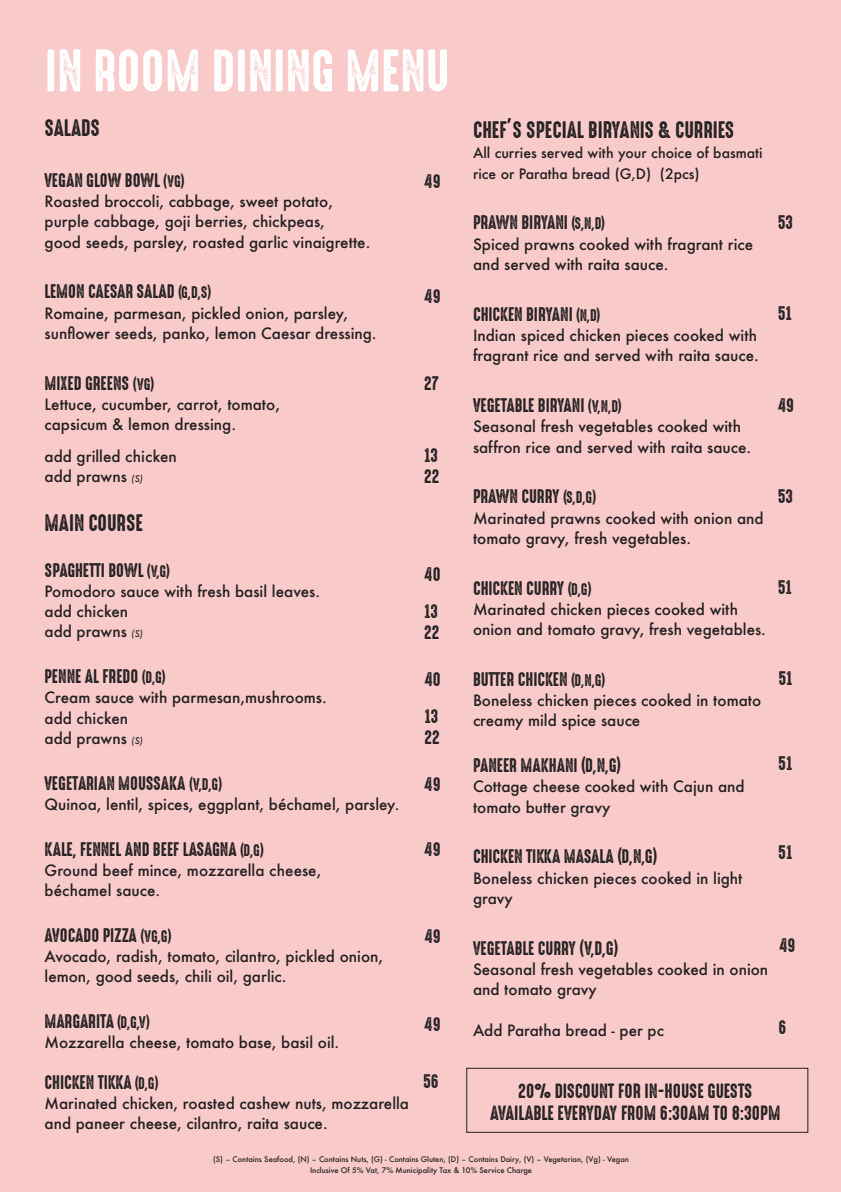
<style>
.page{position:relative;width:841px;height:1192px;background:#fff}
.page>*{position:absolute;margin:0;border:0;box-sizing:border-box;transform-origin:0 0}
.t1{font:53.8px "High Voltage Rough";color:#fff}
.t2{font:21.6px "High Voltage Rough";color:#231f20}
.t3{font:18.6px/21.9px "High Voltage Rough";color:#231f20;text-align:center}
.t4{font:17.8px/36.7px "High Voltage Rough";color:#231f20}
.t5{font:500 15.2px/20.3px "Futura";color:#231f20}
.t6{font:500 14px/20.3px "Futura";color:#231f20}
.t7{font:500 7.5px/10.3px "Futura";color:#231f20;text-align:center}
.s1{font-size:15.2px}
.s2{font-style:italic;font-size:9px}
</style>
<div class="page">
<div style="left:0;top:1px;width:840px;height:1191px;background:#f8cbca"></div>
<div style="left:466px;top:1068px;width:342px;height:65px;border:1px solid #231f20"></div>
<h1 class="t1" style="left:45px;top:41px;width:406px">IN ROOM DINING MENU</h1>
<h2 class="t2" style="left:45px;top:116px;width:57px">SALADS</h2>
<p class="t4" style="left:45px;top:162px;width:142px">VEGAN GLOW BOWL <span class="s1">(VG)</span></p>
<p class="t5" style="left:45px;top:191px;width:327px">Roasted broccoli, cabbage, sweet potato, purple cabbage, goji berries, chickpeas,<br>good seeds, parsley, roasted garlic vinaigrette.</p>
<p class="t4" style="left:45px;top:274px;width:168px">LEMON CAESAR SALAD <span class="s1">(G,D,S)</span></p>
<p class="t5" style="left:45px;top:303px;width:333px">Romaine, parmesan, pickled onion, parsley, sunflower seeds, panko, lemon Caesar dressing.</p>
<p class="t4" style="left:45px;top:365px;width:111px">MIXED GREENS <span class="s1">(VG)</span></p>
<p class="t5" style="left:45px;top:394px;width:237px">Lettuce, cucumber, carrot, tomato, capsicum &amp; lemon dressing.</p>
<p class="t5" style="left:45px;top:446px;width:134px">add grilled chicken add prawns <span class="s2">(S)</span></p>
<p class="t4" style="left:424px;top:164px;width:18px">49</p>
<p class="t4" style="left:414px;top:278px;width:17px">42</p>
<p class="t4" style="left:424px;top:278px;width:18px">49</p>
<p class="t4" style="left:424px;top:366px;width:16px">27</p>
<p class="t4" style="left:424px;top:445px;width:17px;line-height:21.5px">13<br>22</p>
<p class="t4" style="left:414px;top:470px;width:17px">39</p>
<h2 class="t2" style="left:45px;top:511px;width:100px">MAIN COURSE</h2>
<p class="t4" style="left:45px;top:552px;width:127px">SPAGHETTI BOWL <span class="s1">(V,G)</span></p>
<p class="t5" style="left:45px;top:581px;width:277px">Pomodoro sauce with fresh basil leaves. add chicken<br>add prawns <span class="s2">(S)</span></p>
<p class="t4" style="left:45px;top:659px;width:123px">PENNE AL FREDO <span class="s1">(D,G)</span></p>
<p class="t5" style="left:45px;top:687px;width:284px">Cream sauce with parmesan,mushrooms. add chicken<br>add prawns <span class="s2">(S)</span></p>
<p class="t4" style="left:45px;top:765px;width:179px">VEGETARIAN MOUSSAKA <span class="s1">(V,D,G)</span></p>
<p class="t5" style="left:45px;top:794px;width:356px">Quinoa, lentil, spices, eggplant, béchamel, parsley.</p>
<p class="t4" style="left:45px;top:831px;width:221px">KALE, FENNEL AND BEEF LASAGNA <span class="s1">(D,G)</span></p>
<p class="t5" style="left:45px;top:860px;width:278px">Ground beef mince, mozzarella cheese, béchamel sauce.</p>
<p class="t4" style="left:45px;top:917px;width:129px">AVOCADO PIZZA <span class="s1">(VG,G)</span></p>
<p class="t5" style="left:45px;top:946px;width:340px">Avocado, radish, tomato, cilantro, pickled onion, lemon, good seeds, chili oil, garlic.</p>
<p class="t4" style="left:45px;top:1004px;width:107px">MARGARITA <span class="s1">(D,G,V)</span></p>
<p class="t5" style="left:45px;top:1032px;width:296px">Mozzarella cheese, tomato base, basil oil.</p>
<p class="t4" style="left:45px;top:1064px;width:116px">CHICKEN TIKKA <span class="s1">(D,G)</span></p>
<p class="t5" style="left:45px;top:1093px;width:366px">Marinated chicken, roasted cashew nuts, mozzarella and paneer cheese, cilantro, raita sauce.</p>
<p class="t4" style="left:424px;top:556px;width:18px">40<br>13</p>
<p class="t4" style="left:424px;top:615px;width:17px">22</p>
<p class="t4" style="left:414px;top:617px;width:18px">49</p>
<p class="t4" style="left:424px;top:661px;width:18px">40<br>13</p>
<p class="t4" style="left:424px;top:720px;width:17px">22</p>
<p class="t4" style="left:424px;top:767px;width:18px">49</p>
<p class="t4" style="left:424px;top:831px;width:18px">49</p>
<p class="t4" style="left:414px;top:840px;width:17px">42</p>
<p class="t4" style="left:424px;top:919px;width:18px">49</p>
<p class="t4" style="left:414px;top:926px;width:17px">42</p>
<p class="t4" style="left:424px;top:1007px;width:18px">49</p>
<p class="t4" style="left:414px;top:1013px;width:17px">42</p>
<p class="t4" style="left:423px;top:1064px;width:17px">56</p>
<h2 class="t2" style="left:473px;top:118px;width:263px">CHEF’S SPECIAL BIRYANIS &amp; CURRIES</h2>
<p class="t6" style="left:473px;top:143px;width:291px">All curries served with your choice of basmati rice or Paratha bread (G,D) (2pcs)</p>
<p class="t4" style="left:473px;top:205px;width:134px">PRAWN BIRYANI <span class="s1">(S,N,D)</span></p>
<p class="t5" style="left:473px;top:234px;width:282px">Spiced prawns cooked with fragrant rice and served with raita sauce.</p>
<p class="t4" style="left:473px;top:296px;width:129px">CHICKEN BIRYANI <span class="s1">(N,D)</span></p>
<p class="t5" style="left:473px;top:325px;width:287px">Indian spiced chicken pieces cooked with fragrant rice and served with raita sauce.</p>
<p class="t4" style="left:473px;top:387px;width:150px">VEGETABLE BIRYANI <span class="s1">(V,N,D)</span></p>
<p class="t5" style="left:473px;top:416px;width:280px">Seasonal fresh vegetables cooked with saffron rice and served with raita sauce.</p>
<p class="t4" style="left:473px;top:479px;width:125px">PRAWN CURRY <span class="s1">(S,D,G)</span></p>
<p class="t5" style="left:473px;top:508px;width:292px">Marinated prawns cooked with onion and tomato gravy, fresh vegetables.</p>
<p class="t4" style="left:473px;top:570px;width:120px">CHICKEN CURRY <span class="s1">(D,G)</span></p>
<p class="t5" style="left:473px;top:599px;width:294px">Marinated chicken pieces cooked with onion and tomato gravy, fresh vegetables.</p>
<p class="t4" style="left:473px;top:661px;width:134px">BUTTER CHICKEN <span class="s1">(D,N,G)</span></p>
<p class="t5" style="left:473px;top:690px;width:290px">Boneless chicken pieces cooked in tomato creamy mild spice sauce</p>
<p class="t4" style="left:473px;top:748px;width:150px">PANEER MAKHANI (D,N,G)</p>
<p class="t5" style="left:473px;top:776px;width:273px">Cottage cheese cooked with Cajun and tomato butter gravy</p>
<p class="t4" style="left:473px;top:839px;width:186px">CHICKEN TIKKA MASALA (D,N,G)</p>
<p class="t5" style="left:473px;top:868px;width:271px">Boneless chicken pieces cooked in light gravy</p>
<p class="t4" style="left:473px;top:930px;width:147px">VEGETABLE CURRY (V,D,G)</p>
<p class="t5" style="left:473px;top:959px;width:297px">Seasonal fresh vegetables cooked in onion and tomato gravy</p>
<p class="t5" style="left:473px;top:1020px;width:192px">Add Paratha bread - per pc</p>
<p class="t4" style="left:777px;top:204px;width:17px">53</p>
<p class="t4" style="left:777px;top:295px;width:16px">51</p>
<p class="t4" style="left:777px;top:387px;width:18px">49</p>
<p class="t4" style="left:777px;top:478px;width:17px">53</p>
<p class="t4" style="left:777px;top:570px;width:16px">51</p>
<p class="t4" style="left:778px;top:661px;width:16px">51</p>
<p class="t4" style="left:778px;top:745px;width:16px">51</p>
<p class="t4" style="left:778px;top:835px;width:16px">51</p>
<p class="t4" style="left:779px;top:928px;width:18px">49</p>
<p class="t4" style="left:778px;top:1010px;width:9px">6</p>
<p class="t3" style="left:490px;top:1081px;width:292px">20% DISCOUNT FOR IN-HOUSE GUESTS<br>AVAILABLE EVERYDAY FROM 6:30AM TO 8:30PM</p>
<p class="t7" style="left:213px;top:1154px;width:417px">(S) – Contains Seafood, (N) – Contains Nuts, (G) - Contains Gluten, (D) – Contains Dairy, (V) – Vegetarian, (Vg) - Vegan<br>Inclusive Of 5% Vat, 7% Municipality Tax &amp; 10% Service Charge</p>
</div>
